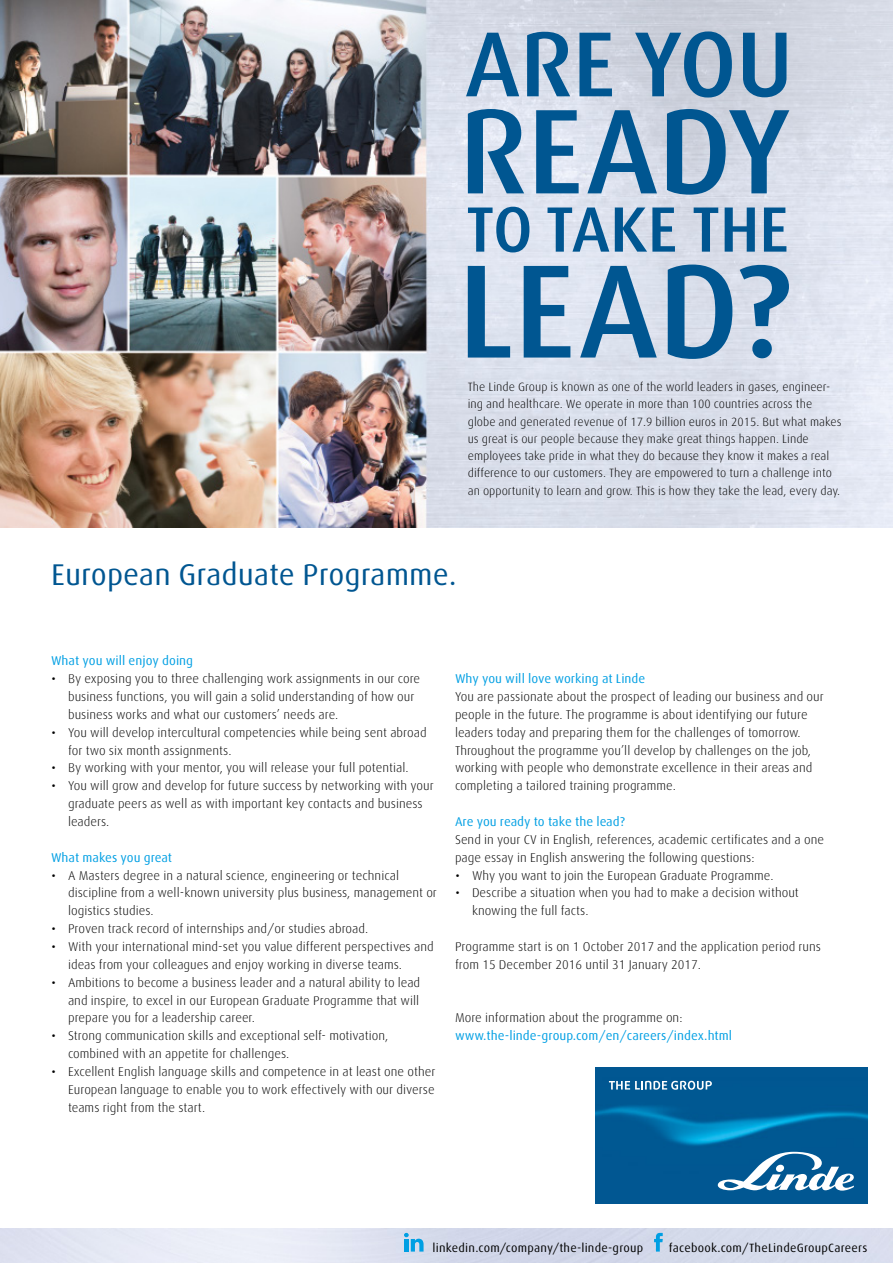
<style>
.page{position:relative;width:893px;height:1263px;background:#fff}
.page>*{position:absolute;margin:0;border:0;box-sizing:border-box;transform-origin:0 0}
.t1{font:30px "Linde Dax Global";color:#005691}
.t2{font:300 12.75px/17.9px "Linde Dax Global";color:#000}
.t3{font:12.75px "Linde Dax Global";color:#009fe3}
.t4{font:300 12px/17.2px "Linde Dax Global";color:#000}
.t5{font:12px "Linde Dax Global";letter-spacing:.015em;color:#000}
</style>
<div class="page">
<img style="left:0;top:0;width:893px;height:527px">
<svg style="left:466px;top:33px;width:53px;height:63px;background:#7fa5c4"></svg>
<svg style="left:527px;top:32px;width:43px;height:64px;background:#5a8eb5"></svg>
<svg style="left:579px;top:33px;width:33px;height:63px;background:#5b8db3"></svg>
<svg style="left:635px;top:31px;width:97px;height:67px;background:#779cbb"></svg>
<svg style="left:743px;top:33px;width:43px;height:64px;background:#5d8eb3"></svg>
<svg style="left:667px;top:109px;width:122px;height:86px;background:#759ebf"></svg>
<svg style="left:587px;top:110px;width:70px;height:83px;background:#81a7c6"></svg>
<svg style="left:536px;top:110px;width:43px;height:83px;background:#6395bb"></svg>
<svg style="left:468px;top:109px;width:56px;height:84px;background:#6093b9"></svg>
<svg style="left:764px;top:208px;width:22px;height:44px"></svg>
<svg style="left:725px;top:208px;width:30px;height:44px"></svg>
<svg style="left:694px;top:208px;width:24px;height:44px"></svg>
<svg style="left:615px;top:208px;width:60px;height:44px;background:#6e9abd"></svg>
<svg style="left:547px;top:208px;width:62px;height:44px;background:#84aac9"></svg>
<svg style="left:468px;top:207px;width:61px;height:45px;background:#7da5c6"></svg>
<svg style="left:740px;top:265px;width:49px;height:93px;background:#8fb0cc"></svg>
<svg style="left:668px;top:265px;width:64px;height:94px;background:#5e91b7"></svg>
<svg style="left:580px;top:266px;width:77px;height:92px;background:#83a9c8"></svg>
<svg style="left:524px;top:266px;width:46px;height:92px;background:#5f92b9"></svg>
<svg style="left:468px;top:266px;width:42px;height:92px;background:#75a0c3"></svg>
<img style="left:595px;top:1067px;width:272px;height:136px">
<svg style="left:718px;top:1152px;width:136px;height:38px"></svg>
<svg style="left:609px;top:1081px;width:103px;height:9px"></svg>
<img style="left:0;top:1229px;width:893px;height:34px">
<div style="left:363px;top:1233px;width:20px;height:18px;background:#dee1f0"></div>
<svg style="left:404px;top:1233px;width:20px;height:18px"></svg>
<hr style="left:404px;top:1239px;width:4px;height:12px;background:#009fe3">
<svg style="left:654px;top:1233px;width:9px;height:18px"></svg>
<p class="t4" style="left:468px;top:378px;width:375px">The Linde Group is known as one of the world leaders in gases, engineer&shy;ing and healthcare. We operate in more than 100 countries across the globe and generated revenue of 17.9 billion euros in 2015. But what makes us great is our people because they make great things happen. Linde employees take pride in what they do because they know it makes a real difference to our customers. They are empowered to turn a challenge into an opportunity to learn and grow. This is how they take the lead, every day.</p>
<h1 class="t1" style="left:51px;top:557px;width:407px">European Graduate Programme.</h1>
<p class="t3" style="left:51px;top:653px;width:144px">What you will enjoy doing</p>
<p class="t2" style="left:51px;top:670px;width:371px">٠ By exposing you to three challenging work assignments in our core</p>
<p class="t2" style="left:68px;top:688px;width:348px">business functions, you will gain a solid understanding of how our</p>
<p class="t2" style="left:68px;top:705px;width:272px">business works and what our customers’ needs are.</p>
<p class="t2" style="left:51px;top:723px;width:377px">٠ You will develop intercultural competencies while being sent abroad</p>
<p class="t2" style="left:68px;top:741px;width:165px">for two six month assignments.</p>
<p class="t2" style="left:51px;top:759px;width:359px">٠ By working with your mentor, you will release your full potential.</p>
<p class="t2" style="left:51px;top:777px;width:384px">٠ You will grow and develop for future success by networking with your</p>
<p class="t2" style="left:68px;top:795px;width:356px">graduate peers as well as with important key contacts and business</p>
<p class="t2" style="left:68px;top:813px;width:43px">leaders.</p>
<p class="t3" style="left:51px;top:850px;width:123px">What makes you great</p>
<p class="t2" style="left:51px;top:866px;width:350px">٠ A Masters degree in a natural science, engineering or technical</p>
<p class="t2" style="left:68px;top:884px;width:370px">discipline from a well-known university plus business, management or</p>
<p class="t2" style="left:68px;top:902px;width:87px">logistics studies.</p>
<p class="t2" style="left:51px;top:920px;width:319px">٠ Proven track record of internships and/or studies abroad.</p>
<p class="t2" style="left:51px;top:938px;width:384px">٠ With your international mind-set you value different perspectives and</p>
<p class="t2" style="left:68px;top:955px;width:336px">ideas from your colleagues and enjoy working in diverse teams.</p>
<p class="t2" style="left:51px;top:973px;width:371px">٠ Ambitions to become a business leader and a natural ability to lead</p>
<p class="t2" style="left:68px;top:991px;width:353px">and inspire, to excel in our European Graduate Programme that will</p>
<p class="t2" style="left:68px;top:1009px;width:188px">prepare you for a leadership career.</p>
<p class="t2" style="left:51px;top:1027px;width:339px">٠ Strong communication skills and exceptional self- motivation,</p>
<p class="t2" style="left:68px;top:1045px;width:223px">combined with an appetite for challenges.</p>
<p class="t2" style="left:51px;top:1062px;width:386px">٠ Excellent English language skills and competence in at least one other</p>
<p class="t2" style="left:68px;top:1080px;width:368px">European language to enable you to work effectively with our diverse</p>
<p class="t2" style="left:68px;top:1098px;width:139px">teams right from the start.</p>
<p class="t3" style="left:455px;top:671px;width:192px">Why you will love working at Linde</p>
<p class="t2" style="left:455px;top:688px;width:370px">You are passionate about the prospect of leading our business and our people in the future. The programme is about identifying our future leaders today and preparing them for the challenges of tomorrow.<br>Throughout the programme you’ll develop by challenges on the job, working with people who demonstrate excellence in their areas and completing a tailored training programme.</p>
<p class="t3" style="left:455px;top:814px;width:171px">Are you ready to take the lead?</p>
<p class="t2" style="left:455px;top:830px;width:371px">Send in your CV in English, references, academic certificates and a one</p>
<p class="t2" style="left:455px;top:848px;width:301px">page essay in English answering the following questions:</p>
<p class="t2" style="left:455px;top:866px;width:320px">٠ Why you want to join the European Graduate Programme.</p>
<p class="t2" style="left:455px;top:884px;width:345px">٠ Describe a situation when you had to make a decision without</p>
<p class="t2" style="left:472px;top:902px;width:118px">knowing the full facts.</p>
<p class="t2" style="left:455px;top:938px;width:368px">Programme start is on 1 October 2017 and the application period runs from 15 December 2016 until 31 January 2017.</p>
<p class="t2" style="left:455px;top:1009px;width:229px">More information about the programme on:</p>
<p class="t3" style="left:455px;top:1028px;width:279px">www.the-linde-group.com/en/careers/index.html</p>
<p class="t5" style="left:433px;top:1240px;width:212px">linkedin.com/company/the-linde-group</p>
<p class="t5" style="left:669px;top:1240px;width:200px">facebook.com/TheLindeGroupCareers</p>
</div>
